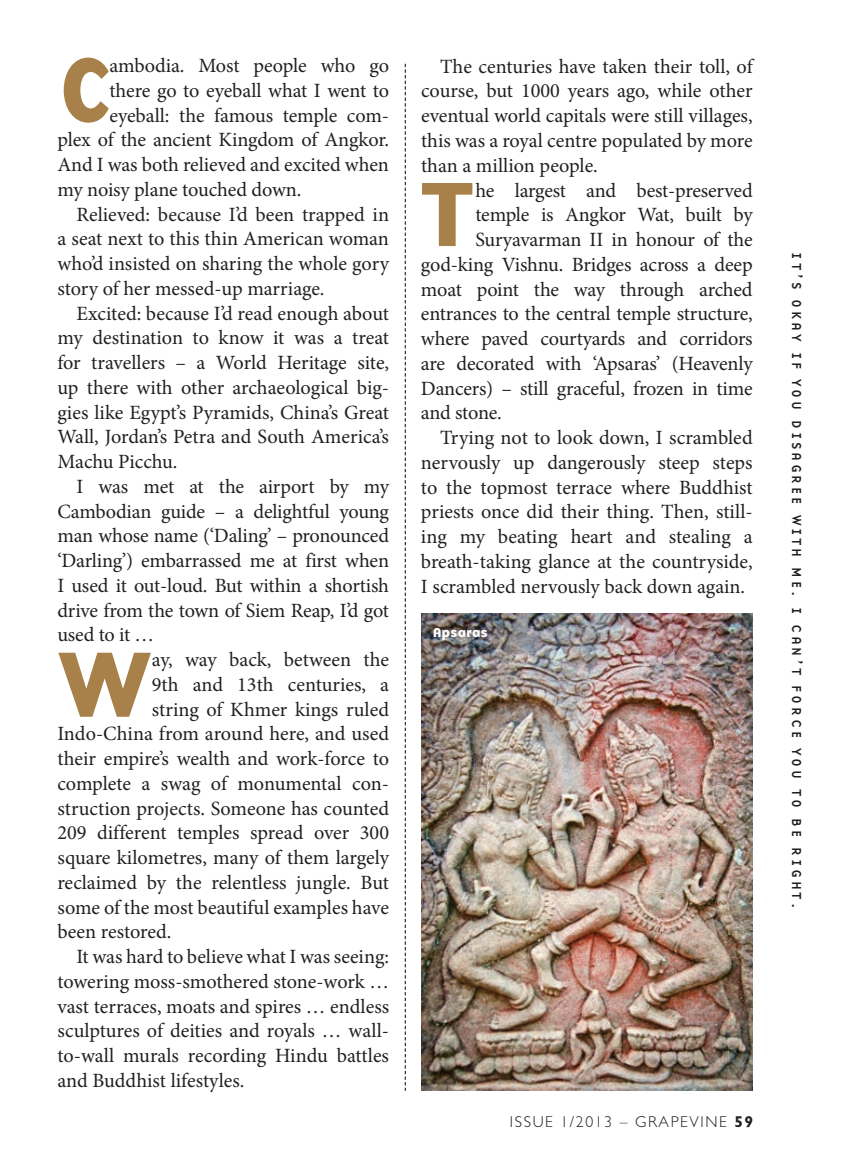
<style>
.page{position:relative;width:842px;height:1161px;background:#fff}
.page>*{position:absolute;margin:0;border:0;box-sizing:border-box;transform-origin:0 0}
.t1{font:94.5px "Base Nine B";color:#a88049}
.t2{font:20.25px/24.8px "Minion Pro";letter-spacing:-.005em;color:#231f20;text-align:justify}
.t3{font:300 15.75px "Gill Sans";letter-spacing:.1em;color:#231f20}
.t4{font:13.5px "Base Nine";letter-spacing:.2em;color:#231f20}
.t5{font:13.5px "Base Nine B";letter-spacing:-.025em;color:#fff}
.s1{font-weight:700}
</style>
<div class="page">
<svg style="left:405px;top:64px;width:1px;height:1027px"></svg>
<hr style="left:0;top:552px;width:1px;height:609px;background:#a88049">
<img style="left:421px;top:614px;width:332px;height:477px">
<h1 class="t1" style="left:57px;top:15px;width:54px">C</h1>
<p class="t2" style="left:109px;top:53px;width:281px">ambodia. Most people who go</p>
<p class="t2" style="left:109px;top:78px;width:281px">there go to eyeball what I went to</p>
<p class="t2" style="left:109px;top:103px;width:281px">eyeball: the famous temple com-</p>
<p class="t2" style="left:57px;top:128px;width:333px">plex of the ancient Kingdom of Angkor.</p>
<p class="t2" style="left:57px;top:152px;width:333px">And I was both relieved and excited when</p>
<p class="t2" style="left:57px;top:177px;width:246px">my noisy plane touched down.</p>
<p class="t2" style="left:77px;top:202px;width:314px">Relieved: because I’d been trapped in</p>
<p class="t2" style="left:57px;top:227px;width:333px">a seat next to this thin American woman</p>
<p class="t2" style="left:57px;top:251px;width:333px">who’d insisted on sharing the whole gory</p>
<p class="t2" style="left:57px;top:276px;width:269px">story of her messed-up marriage.</p>
<p class="t2" style="left:77px;top:301px;width:314px">Excited: because I’d read enough about</p>
<p class="t2" style="left:57px;top:326px;width:333px">my destination to know it was a treat</p>
<p class="t2" style="left:57px;top:350px;width:333px">for travellers – a World Heritage site,</p>
<p class="t2" style="left:57px;top:375px;width:333px">up there with other archaeological big-</p>
<p class="t2" style="left:57px;top:400px;width:333px">gies like Egypt’s Pyramids, China’s Great</p>
<p class="t2" style="left:57px;top:425px;width:333px">Wall, Jordan’s Petra and South America’s</p>
<p class="t2" style="left:57px;top:449px;width:122px">Machu Picchu.</p>
<p class="t2" style="left:77px;top:474px;width:314px">I was met at the airport by my</p>
<p class="t2" style="left:57px;top:499px;width:333px">Cambodian guide – a delightful young</p>
<p class="t2" style="left:57px;top:524px;width:333px">man whose name (‘Daling’ – pronounced</p>
<p class="t2" style="left:57px;top:548px;width:333px">‘Darling’) embarrassed me at first when</p>
<p class="t2" style="left:57px;top:573px;width:333px">I used it out-loud. But within a shortish</p>
<p class="t2" style="left:57px;top:598px;width:333px">drive from the town of Siem Reap, I’d got</p>
<p class="t2" style="left:57px;top:623px;width:98px">used to it …</p>
<h1 class="t1" style="left:57px;top:609px;width:96px">W</h1>
<p class="t2" style="left:152px;top:647px;width:239px">ay, way back, between the</p>
<p class="t2" style="left:152px;top:672px;width:239px">9th and 13th centuries, a</p>
<p class="t2" style="left:152px;top:697px;width:239px">string of Khmer kings ruled</p>
<p class="t2" style="left:57px;top:722px;width:333px">Indo-China from around here, and used</p>
<p class="t2" style="left:57px;top:746px;width:333px">their empire’s wealth and work-force to</p>
<p class="t2" style="left:57px;top:771px;width:333px">complete a swag of monumental con-</p>
<p class="t2" style="left:57px;top:796px;width:333px">struction projects. Someone has counted</p>
<p class="t2" style="left:57px;top:821px;width:333px">209 different temples spread over 300</p>
<p class="t2" style="left:57px;top:845px;width:333px">square kilometres, many of them largely</p>
<p class="t2" style="left:57px;top:870px;width:333px">reclaimed by the relentless jungle. But</p>
<p class="t2" style="left:57px;top:895px;width:333px">some of the most beautiful examples have</p>
<p class="t2" style="left:57px;top:920px;width:115px">been restored.</p>
<p class="t2" style="left:77px;top:944px;width:314px">It was hard to believe what I was seeing:</p>
<p class="t2" style="left:57px;top:969px;width:333px">towering moss-smothered stone-work …</p>
<p class="t2" style="left:57px;top:994px;width:333px">vast terraces, moats and spires … endless</p>
<p class="t2" style="left:57px;top:1019px;width:333px">sculptures of deities and royals … wall-</p>
<p class="t2" style="left:57px;top:1043px;width:333px">to-wall murals recording Hindu battles</p>
<p class="t2" style="left:57px;top:1068px;width:189px">and Buddhist lifestyles.</p>
<p class="t2" style="left:421px;top:54px;width:333px;text-indent:19px">The centuries have taken their toll, of course, but 1000 years ago, while other eventual world capitals were still villages, this was a royal centre populated by more than a million people.</p>
<h1 class="t1" style="left:421px;top:139px;width:54px">T</h1>
<p class="t2" style="left:475px;top:178px;width:279px">he largest and best-preserved</p>
<p class="t2" style="left:475px;top:202px;width:279px">temple is Angkor Wat, built by</p>
<p class="t2" style="left:475px;top:227px;width:279px">Suryavarman II in honour of the</p>
<p class="t2" style="left:421px;top:252px;width:333px">god-king Vishnu. Bridges across a deep</p>
<p class="t2" style="left:421px;top:277px;width:333px">moat point the way through arched</p>
<p class="t2" style="left:421px;top:301px;width:333px">entrances to the central temple structure,</p>
<p class="t2" style="left:421px;top:326px;width:333px">where paved courtyards and corridors</p>
<p class="t2" style="left:421px;top:351px;width:333px">are decorated with ‘Apsaras’ (Heavenly</p>
<p class="t2" style="left:421px;top:376px;width:333px">Dancers) – still graceful, frozen in time</p>
<p class="t2" style="left:421px;top:400px;width:82px">and stone.</p>
<p class="t2" style="left:440px;top:425px;width:314px">Trying not to look down, I scrambled</p>
<p class="t2" style="left:421px;top:450px;width:333px">nervously up dangerously steep steps</p>
<p class="t2" style="left:421px;top:475px;width:333px">to the topmost terrace where Buddhist</p>
<p class="t2" style="left:421px;top:499px;width:333px">priests once did their thing. Then, still-</p>
<p class="t2" style="left:421px;top:524px;width:333px">ing my beating heart and stealing a</p>
<p class="t2" style="left:421px;top:549px;width:333px">breath-taking glance at the countryside,</p>
<p class="t2" style="left:421px;top:574px;width:326px">I scrambled nervously back down again.</p>
<p class="t5" style="left:433px;top:622px;width:56px">Apsaras</p>
<p class="t3" style="left:510px;top:1113px;width:245px">ISSUE 1/2013 – GRAPEVINE <span class="s1">59</span></p>
<p class="t4" style="left:806px;top:252px;width:657px;rotate:90deg">It’s okay i f you di sagree wi th m e. I can’t force you to be ri gh t.</p>
</div>
